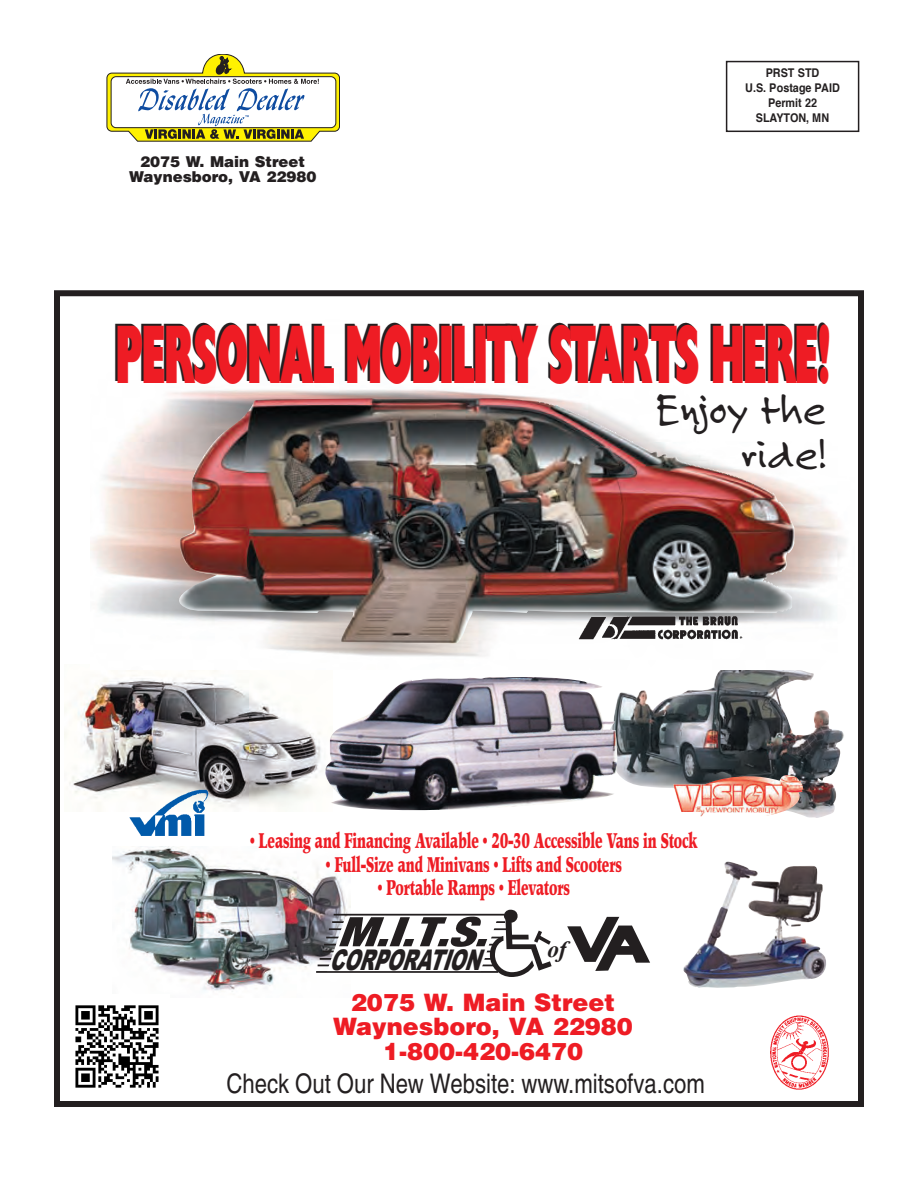
<style>
.page{position:relative;width:918px;height:1188px;background:#fff}
.page>*{position:absolute;margin:0;border:0;box-sizing:border-box;transform-origin:0 0}
.t1{font:79.5px "Gallant";color:#ee1c24;scale:.49 1}
.t2{font:45px/45px "Felt Tip Roman";color:#231f20;text-align:right}
.t3{font:italic 900 28.5px "Arial";color:#231f20;scale:.66 1}
.t4{font:condensed 27px "Helvetica";color:#231f20}
.t5{font:900 24px/24.8px "Helvetica";color:#ee1c24;text-align:center}
.t6{font:italic 700 23.1px "Times New Roman";color:#231f20}
.t7{font:700 21px "Poppl Pontifex BE";color:#ee1c24;scale:.66 1}
.t8{font:900 15px/15px "Helvetica";color:#231f20;text-align:center}
.t9{font:700 12px/15px "Helvetica";color:#231f20;text-align:center;scale:.9 1}
.t10{font:5.4px "Helvetica";color:#0f4ca0;scale:.91 1}
</style>
<div class="page">
<div style="left:726px;top:61px;width:133px;height:71px;border:2px solid #231f20"></div>
<svg style="left:107px;top:54px;width:233px;height:87px"></svg>
<div style="left:54px;top:290px;width:810px;height:817px;border:6px solid #231f20"></div>
<img style="left:65px;top:670px;width:256px;height:137px">
<img style="left:618px;top:670px;width:226px;height:148px">
<img style="left:673px;top:775px;width:130px;height:42px">
<img style="left:325px;top:677px;width:293px;height:134px">
<img style="left:113px;top:847px;width:238px;height:145px">
<img style="left:684px;top:862px;width:142px;height:126px">
<img style="left:121px;top:785px;width:95px;height:51px">
<hr style="left:326px;top:937px;width:175px;height:1px;background:#231f20">
<hr style="left:324px;top:944px;width:170px;height:2px;background:#231f20">
<hr style="left:323px;top:951px;width:169px;height:1px;background:#231f20">
<hr style="left:320px;top:958px;width:171px;height:2px;background:#231f20">
<hr style="left:318px;top:965px;width:177px;height:1px;background:#231f20">
<hr style="left:316px;top:971px;width:182px;height:2px;background:#231f20">
<svg style="left:327px;top:910px;width:225px;height:67px"></svg>
<svg style="left:567px;top:917px;width:83px;height:54px"></svg>
<img style="left:178px;top:398px;width:616px;height:245px">
<img style="left:770px;top:1015px;width:59px;height:75px">
<img style="left:577px;top:615px;width:167px;height:25px">
<img style="left:75px;top:1005px;width:84px;height:83px">
<p class="t10" style="left:245px;top:113px;width:7px">™</p>
<p class="t8" style="left:129px;top:154px;width:189px">2075 W. Main Street<br>Waynesboro, VA 22980</p>
<p class="t9" style="left:745px;top:66px;width:107px">PRST STD<br>U.S. Postage PAID<br>Permit 22<br>SLAYTON, MN</p>
<h1 class="t1" style="left:117px;top:316px;width:1459px">PERSONAL MOBILITY STARTS HERE!</h1>
<h2 class="t2" style="left:655px;top:387px;width:172px">Enjoy the ride!</h2>
<p class="t7" style="left:250px;top:829px;width:680px">• Leasing and Financing Available • 20-30 Accessible Vans in Stock</p>
<p class="t7" style="left:326px;top:852px;width:450px">• Full-Size and Minivans • Lifts and Scooters</p>
<p class="t7" style="left:378px;top:875px;width:293px">• Portable Ramps • Elevators</p>
<h3 class="t3" style="left:329px;top:944px;width:246px">CORPORATION</h3>
<p class="t6" style="left:548px;top:933px;width:20px">of</p>
<p class="t5" style="left:333px;top:989px;width:301px">2075 W. Main Street<br>Waynesboro, VA 22980<br>1-800-420-6470</p>
<p class="t4" style="left:227px;top:1068px;width:480px">Check Out Our New Website: www.mitsofva.com</p>
</div>
